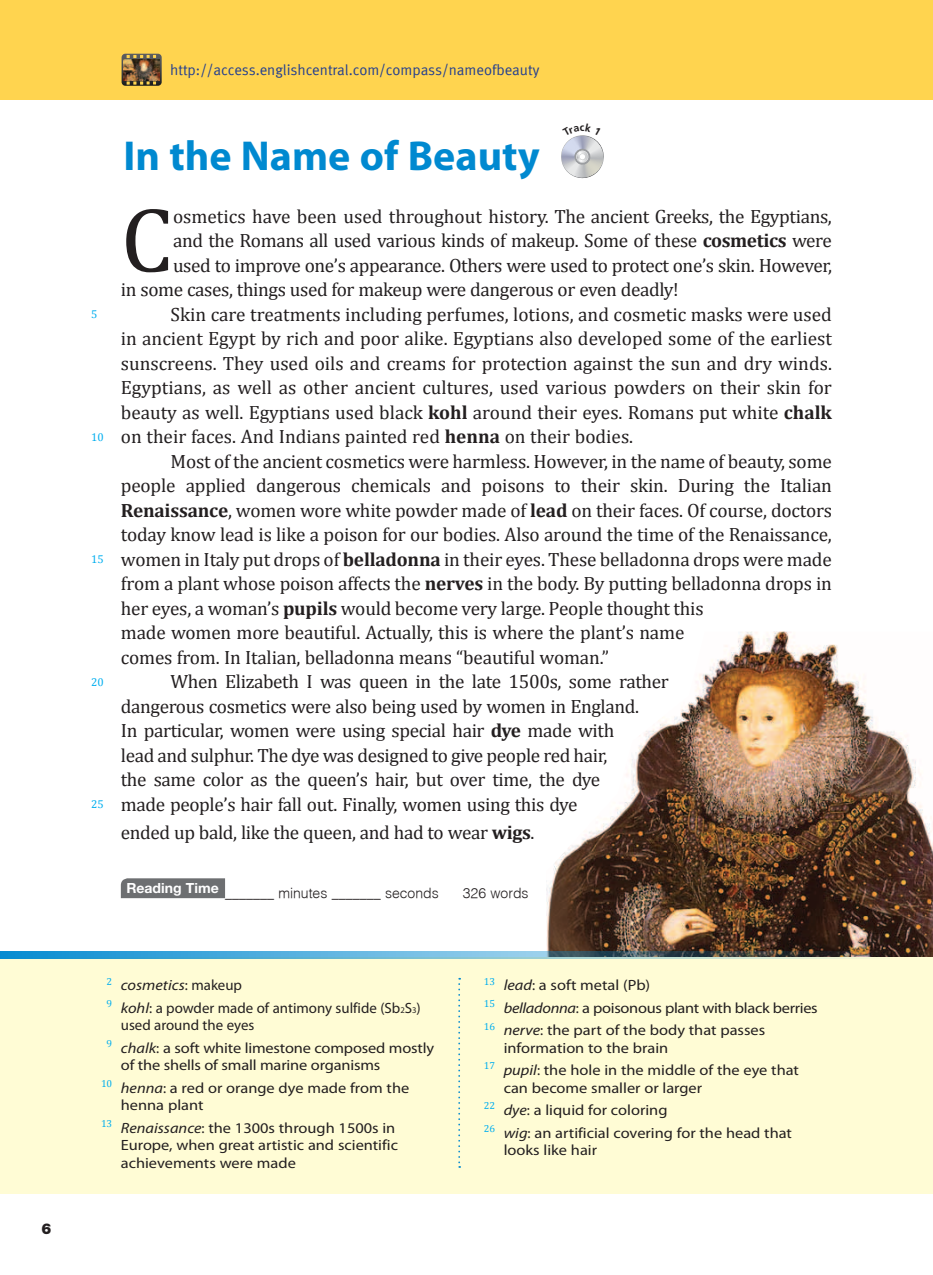
<style>
.page{position:relative;width:933px;height:1275px;background:#fff}
.page>*{position:absolute;margin:0;border:0;box-sizing:border-box;transform-origin:0 0}
.t1{font:92.75px "Cambria";color:#231f20}
.t2{font:700 42px "Myriad Pro";color:#0089d0}
.t3{font:19.25px "Cambria";letter-spacing:-.01em;color:#231f20}
.t4{font:14.88px/22.4px "Myriad Pro";color:#231f20;scale:1.1 1}
.t5{font:14.88px/22.4px "Myriad Pro";color:#231f20}
.t6{font:14.88px "Meta Normal";color:#25408f}
.t7{font:900 14.88px "Helvetica Neue";color:#231f20}
.t8{font:300 14px "Helvetica";color:#231f20}
.t9{font:11.38px "Cambria";color:#00aeef}
.s1{font-weight:700}
.s2{font-style:italic}
.s3{font-size:8.75px}
</style>
<div class="page">
<div style="left:0;top:0;width:933px;height:99px;background:#ffd44f"></div>
<div style="left:121px;top:878px;width:104px;height:20px;background:#6d6f71"></div>
<img style="left:546px;top:631px;width:387px;height:327px">
<div style="left:0;top:958px;width:933px;height:236px;background:#fffcd5"></div>
<img style="left:0;top:951px;width:892px;height:7px">
<svg style="left:458px;top:978px;width:2px;height:190px"></svg>
<svg style="left:122px;top:54px;width:40px;height:32px"></svg>
<img style="left:123px;top:59px;width:37px;height:21px">
<svg style="left:561px;top:135px;width:43px;height:44px"></svg>
<p class="t7" style="left:41px;top:1220px;width:11px">6</p>
<p class="t6" style="left:170px;top:61px;width:371px">http://access.englishcentral.com/compass/nameofbeauty</p>
<p class="t9" style="left:91px;top:307px;width:8px">5</p>
<p class="t9" style="left:91px;top:430px;width:14px">10</p>
<p class="t9" style="left:91px;top:552px;width:14px">15</p>
<p class="t9" style="left:91px;top:675px;width:14px">20</p>
<p class="t9" style="left:91px;top:797px;width:14px">25</p>
<h2 class="t2" style="left:123px;top:128px;width:418px">In the Name of Beauty</h2>
<h1 class="t1" style="left:121px;top:185px;width:54px">C</h1>
<p class="t3" style="left:173px;top:205px;width:660px">osmetics have been used throughout history. The ancient Greeks, the Egyptians,</p>
<p class="t3" style="left:173px;top:229px;width:660px">and the Romans all used various kinds of makeup. Some of these <span class="s1">cosmetics</span> were</p>
<p class="t3" style="left:173px;top:254px;width:660px">used to improve one’s appearance. Others were used to protect one’s skin. However,</p>
<p class="t3" style="left:121px;top:278px;width:559px">in some cases, things used for makeup were dangerous or even deadly!</p>
<p class="t3" style="left:170px;top:303px;width:663px">Skin care treatments including perfumes, lotions, and cosmetic masks were used</p>
<p class="t3" style="left:121px;top:327px;width:712px">in ancient Egypt by rich and poor alike. Egyptians also developed some of the earliest</p>
<p class="t3" style="left:121px;top:352px;width:712px">sunscreens. They used oils and creams for protection against the sun and dry winds.</p>
<p class="t3" style="left:121px;top:376px;width:712px">Egyptians, as well as other ancient cultures, used various powders on their skin for</p>
<p class="t3" style="left:121px;top:401px;width:712px">beauty as well. Egyptians used black <span class="s1">kohl</span> around their eyes. Romans put white <span class="s1">chalk</span></p>
<p class="t3" style="left:121px;top:425px;width:514px">on their faces. And Indians painted red <span class="s1">henna</span> on their bodies.</p>
<p class="t3" style="left:170px;top:450px;width:663px">Most of the ancient cosmetics were harmless. However, in the name of beauty, some</p>
<p class="t3" style="left:121px;top:474px;width:712px">people applied dangerous chemicals and poisons to their skin. During the Italian</p>
<p class="t3" style="left:121px;top:499px;width:712px"><span class="s1">Renaissance</span>, women wore white powder made of <span class="s1">lead</span> on their faces. Of course, doctors</p>
<p class="t3" style="left:121px;top:523px;width:712px">today know lead is like a poison for our bodies. Also around the time of the Renaissance,</p>
<p class="t3" style="left:121px;top:548px;width:712px">women in Italy put drops of <span class="s1">belladonna</span> in their eyes. These belladonna drops were made</p>
<p class="t3" style="left:121px;top:572px;width:712px">from a plant whose poison affects the <span class="s1">nerves</span> in the body. By putting belladonna drops in</p>
<p class="t3" style="left:121px;top:597px;width:584px">her eyes, a woman’s <span class="s1">pupils</span> would become very large. People thought this</p>
<p class="t3" style="left:121px;top:621px;width:565px">made women more beautiful. Actually, this is where the plant’s name</p>
<p class="t3" style="left:121px;top:646px;width:490px">comes from. In Italian, belladonna means “beautiful woman.”</p>
<p class="t3" style="left:170px;top:670px;width:500px">When Elizabeth I was queen in the late 1500s, some rather</p>
<p class="t3" style="left:121px;top:695px;width:519px">dangerous cosmetics were also being used by women in England.</p>
<p class="t3" style="left:121px;top:719px;width:495px">In particular, women were using special hair <span class="s1">dye</span> made with</p>
<p class="t3" style="left:121px;top:744px;width:488px">lead and sulphur. The dye was designed to give people red hair,</p>
<p class="t3" style="left:121px;top:768px;width:481px">the same color as the queen’s hair, but over time, the dye</p>
<p class="t3" style="left:121px;top:793px;width:458px">made people’s hair fall out. Finally, women using this dye</p>
<p class="t3" style="left:121px;top:821px;width:415px">ended up bald, like the queen, and had to wear <span class="s1">wigs</span>.</p>
<p class="t8" style="left:126px;top:884px;width:314px"><sup>Reading</sup> <sup>Time</sup> _______ minutes _______ seconds</p>
<p class="t8" style="left:463px;top:884px;width:67px">326 words</p>
<p class="t5" style="left:107px;top:974px;width:316px"><sup>2</sup> <span class="s2">cosmetics</span>: makeup<br><sup>9</sup> <span class="s2">kohl</span>: a powder made of antimony sulfide (Sb<span class="s3">2</span>S<span class="s3">3</span>)</p>
<p class="t5" style="left:107px;top:1014px;width:329px;text-indent:14px">used around the eyes<br><sup>9</sup> <span class="s2">chalk</span>: a soft white limestone composed mostly</p>
<p class="t4" style="left:101px;top:1054px;width:282px;text-indent:20px">of the shells of small marine organisms<br><sup>10</sup> <span class="s2">henna</span>: a red or orange dye made from the</p>
<p class="t4" style="left:101px;top:1094px;width:269px;text-indent:20px">henna plant<br><sup>13</sup> <span class="s2">Renaissance</span>: the 1300s through 1500s in</p>
<p class="t4" style="left:121px;top:1136px;width:253px;line-height:17.5px">Europe, when great artistic and scientific achievements were made</p>
<p class="t5" style="left:484px;top:974px;width:335px"><sup>13</sup> <span class="s2">lead</span>: a soft metal (Pb)<br><sup>15</sup> <span class="s2">belladonna</span>: a poisonous plant with black berries<br><sup>16</sup> <span class="s2">nerve</span>: the part of the body that passes</p>
<p class="t4" style="left:484px;top:1036px;width:288px;text-indent:20px">information to the brain<br><sup>17</sup> <span class="s2">pupil</span>: the hole in the middle of the eye that</p>
<p class="t4" style="left:484px;top:1076px;width:282px;text-indent:20px">can become smaller or larger<br><sup>22</sup> <span class="s2">dye</span>: a liquid for coloring<br><sup>26</sup> <span class="s2">wig</span>: an artificial covering for the head that</p>
<p class="t4" style="left:504px;top:1139px;width:86px">looks like hair</p>
</div>
